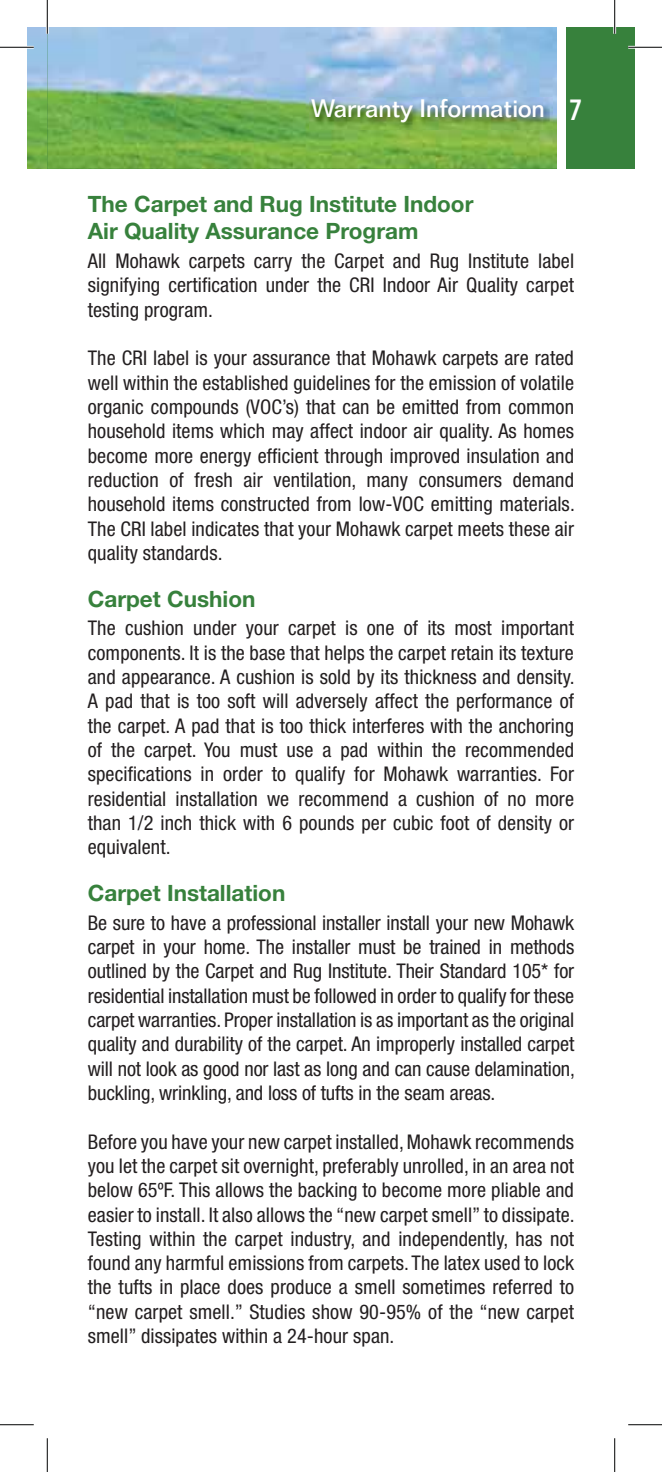
<style>
.page{position:relative;width:662px;height:1472px;background:#fff}
.page>*{position:absolute;margin:0;border:0;box-sizing:border-box;transform-origin:0 0}
.t1{font:500 24.75px "Folio BT";letter-spacing:-.025em;color:#fff}
.t2{font:700 22.5px/27px "Helvetica Neue LT";color:#37813c}
.t3{font:condensed 20.25px/24.3px "Helvetica Neue LT";letter-spacing:.005em;color:#231f20;text-align:justify}
.s1{font-family:"Myriad Pro";font-weight:600;font-stretch:condensed;font-size:31.5px}
</style>
<div class="page">
<img style="left:27px;top:27px;width:20px;height:142px">
<svg style="left:47px;top:27px;width:510px;height:142px;background:#8ebb9e"></svg>
<div style="left:566px;top:27px;width:68px;height:142px;background:#37813c"></div>
<img style="left:309px;top:97px;width:243px;height:33px">
<hr style="left:0;top:46px;width:34px;height:3px;background:#fff">
<hr style="left:628px;top:46px;width:34px;height:3px;background:#fff">
<hr style="left:46px;top:0;width:3px;height:34px;background:#fff">
<hr style="left:613px;top:0;width:3px;height:34px;background:#fff">
<hr style="left:0;top:47px;width:34px;height:1px;background:#010202">
<hr style="left:628px;top:47px;width:34px;height:1px;background:#010202">
<hr style="left:0;top:1424px;width:34px;height:1px;background:#010202">
<hr style="left:628px;top:1424px;width:34px;height:1px;background:#010202">
<hr style="left:47px;top:0;width:1px;height:34px;background:#010202">
<hr style="left:47px;top:1438px;width:1px;height:33px;background:#010202">
<hr style="left:614px;top:0;width:1px;height:34px;background:#010202">
<hr style="left:614px;top:1438px;width:1px;height:33px;background:#010202">
<p class="t1" style="left:311px;top:99px;width:272px">Warranty Information <span class="s1">7</span></p>
<p class="t2" style="left:88px;top:193px;width:387px">The Carpet and Rug Institute Indoor<br>Air Quality Assurance Program</p>
<p class="t3" style="left:88px;top:251px;width:487px">All Mohawk carpets carry the Carpet and Rug Institute label signifying certification under the CRI Indoor Air Quality carpet testing program.</p>
<p class="t3" style="left:88px;top:348px;width:488px">The CRI label is your assurance that Mohawk carpets are rated well within the established guidelines for the emission of volatile organic compounds (VOC’s) that can be emitted from common household items which may affect indoor air quality. As homes become more energy efficient through improved insulation and reduction of fresh air ventilation, many consumers demand household items constructed from low-VOC emitting materials.<br>The CRI label indicates that your Mohawk carpet meets these air quality standards.</p>
<p class="t2" style="left:88px;top:588px;width:169px">Carpet Cushion</p>
<p class="t3" style="left:88px;top:618px;width:488px">The cushion under your carpet is one of its most important components. It is the base that helps the carpet retain its texture and appearance. A cushion is sold by its thickness and density.<br>A pad that is too soft will adversely affect the performance of the carpet. A pad that is too thick interferes with the anchoring of the carpet. You must use a pad within the recommended specifications in order to qualify for Mohawk warranties. For residential installation we recommend a cushion of no more than 1/2 inch thick with 6 pounds per cubic foot of density or equivalent.</p>
<p class="t2" style="left:88px;top:882px;width:199px">Carpet Installation</p>
<p class="t3" style="left:88px;top:913px;width:488px">Be sure to have a professional installer install your new Mohawk carpet in your home. The installer must be trained in methods outlined by the Carpet and Rug Institute. Their Standard 105* for residential installation must be followed in order to qualify for these carpet warranties. Proper installation is as important as the original quality and durability of the carpet. An improperly installed carpet will not look as good nor last as long and can cause delamination, buckling, wrinkling, and loss of tufts in the seam areas.</p>
<p class="t3" style="left:88px;top:1131px;width:488px">Before you have your new carpet installed, Mohawk recommends you let the carpet sit overnight, preferably unrolled, in an area not below 65ºF. This allows the backing to become more pliable and easier to install. It also allows the “new carpet smell” to dissipate.<br>Testing within the carpet industry, and independently, has not found any harmful emissions from carpets. The latex used to lock the tufts in place does produce a smell sometimes referred to “new carpet smell.” Studies show 90-95% of the “new carpet smell” dissipates within a 24-hour span.</p>
</div>
